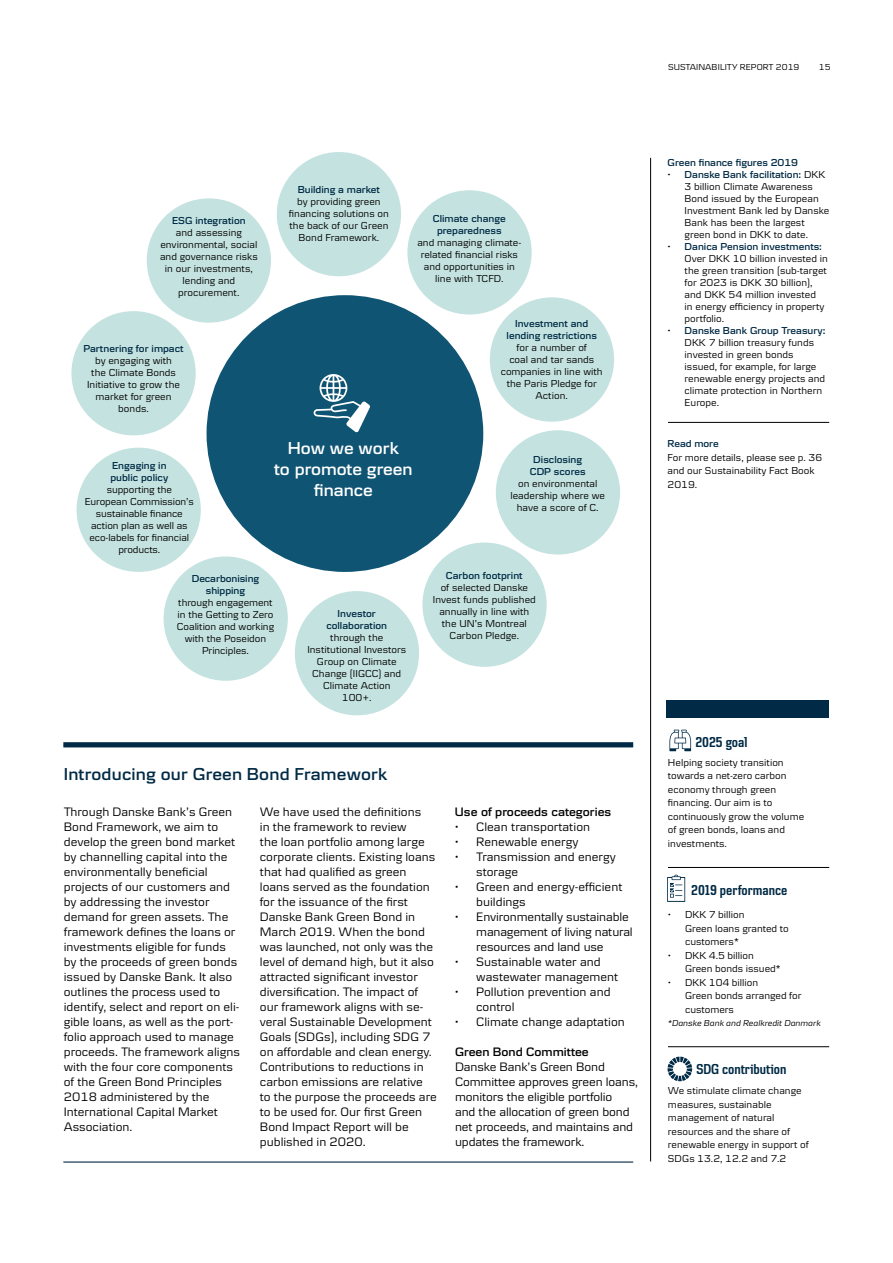
<style>
.page{position:relative;width:893px;height:1263px;background:#fff}
.page>*{position:absolute;margin:0;border:0;box-sizing:border-box;transform-origin:0 0}
.t1{font:600 18px "Danske Textv 2";letter-spacing:.01em;color:#002a45}
.t2{font:600 18px/21px "Danske Textv 2";color:#fff;text-align:center}
.t3{font:600 condensed 15px "Danske";color:#002a45}
.t4{font:12.75px/15px "Danske Textv 2";color:#000}
.t5{font:600 12.75px "Danske Textv 2";color:#000}
.t6{font:10.5px/12px "Danske Textv 2";color:#000;text-align:center}
.t7{font:600 10.5px/12px "Danske Textv 2";color:#002a45;text-align:center}
.t8{font:italic 9px "Danske Textv 2";color:#000}
.t9{font:9px "Danske Textv 2";letter-spacing:.005em;color:#000}
.s1{font-weight:600;color:#002a45}
</style>
<div class="page">
<div style="left:207px;top:295px;width:276px;height:277px;background:#0f5473;border-radius:50%"></div>
<hr style="left:650px;top:158px;width:1px;height:1003px;background:#000">
<hr style="left:668px;top:867px;width:161px;height:1px;background:#000">
<hr style="left:668px;top:1046px;width:161px;height:1px;background:#000">
<svg style="left:669px;top:730px;width:22px;height:21px"></svg>
<div style="left:666px;top:700px;width:163px;height:17px;background:#002a45"></div>
<svg style="left:667px;top:1057px;width:25px;height:24px"></svg>
<svg style="left:667px;top:875px;width:18px;height:27px"></svg>
<div style="left:63px;top:742px;width:570px;height:5px;background:#002a45"></div>
<hr style="left:63px;top:1161px;width:570px;height:1px;background:#002a45">
<svg style="left:314px;top:374px;width:56px;height:58px"></svg>
<hr style="left:668px;top:422px;width:161px;height:1px;background:#000">
<div style="left:277px;top:152px;width:124px;height:124px;background:#c4e3e0;border-radius:50%"></div>
<div style="left:407px;top:190px;width:125px;height:124px;background:#c4e3e0;border-radius:50%"></div>
<div style="left:490px;top:297px;width:124px;height:125px;background:#c4e3e0;border-radius:50%"></div>
<div style="left:496px;top:430px;width:124px;height:124px;background:#c4e3e0;border-radius:50%"></div>
<div style="left:422px;top:542px;width:125px;height:125px;background:#c4e3e0;border-radius:50%"></div>
<div style="left:295px;top:591px;width:124px;height:124px;background:#c4e3e0;border-radius:50%"></div>
<div style="left:164px;top:556px;width:124px;height:125px;background:#c4e3e0;border-radius:50%"></div>
<div style="left:77px;top:448px;width:124px;height:124px;background:#c4e3e0;border-radius:50%"></div>
<div style="left:71px;top:311px;width:125px;height:124px;background:#c4e3e0;border-radius:50%"></div>
<div style="left:147px;top:198px;width:124px;height:125px;background:#c4e3e0;border-radius:50%"></div>
<p class="t7" style="left:172px;top:214px;width:75px">ESG integration</p>
<p class="t6" style="left:160px;top:226px;width:99px">and assessing environmental, social and governance risks in our investments, lending and procurement.</p>
<p class="t7" style="left:83px;top:342px;width:102px">Partnering for impact</p>
<p class="t6" style="left:87px;top:354px;width:94px">by engaging with the Climate Bonds<br>Initiative to grow the market for green bonds.</p>
<p class="t7" style="left:110px;top:459px;width:59px;text-align:left">Engaging in public policy</p>
<p class="t6" style="left:85px;top:483px;width:111px">supporting the<br>European Commission’s sustainable finance action plan as well as eco-labels for financial products.</p>
<p class="t7" style="left:298px;top:183px;width:84px">Building a market</p>
<p class="t6" style="left:289px;top:195px;width:102px">by providing green financing solutions on the back of our Green<br>Bond Framework.</p>
<p class="t7" style="left:433px;top:212px;width:74px">Climate change preparedness</p>
<p class="t6" style="left:417px;top:236px;width:106px">and managing climate&shy;related financial risks and opportunities in line with TCFD.</p>
<p class="t7" style="left:507px;top:318px;width:92px">Investment and lending restrictions</p>
<p class="t6" style="left:501px;top:342px;width:103px">for a number of<br>coal and tar sands companies in line with the Paris Pledge for<br>Action.</p>
<h1 class="t2" style="left:274px;top:437px;width:140px">How we work<br>to promote green finance</h1>
<p class="t7" style="left:530px;top:454px;width:57px">Disclosing<br>CDP scores</p>
<p class="t6" style="left:510px;top:478px;width:96px">on environmental leadership where we have a score of C.</p>
<p class="t7" style="left:192px;top:572px;width:69px">Decarbonising shipping</p>
<p class="t6" style="left:177px;top:596px;width:99px">through engagement in the Getting to Zero<br>Coalition and working with the Poseidon<br>Principles.</p>
<p class="t7" style="left:326px;top:607px;width:62px">Investor collaboration</p>
<p class="t6" style="left:307px;top:631px;width:100px">through the<br>Institutional Investors<br>Group on Climate<br>Change (IIGCC) and<br>Climate Action<br>100+.</p>
<p class="t7" style="left:446px;top:569px;width:78px">Carbon footprint</p>
<p class="t6" style="left:433px;top:581px;width:104px">of selected Danske<br>Invest funds published annually in line with the UN’s Montreal<br>Carbon Pledge.</p>
<p class="t9" style="left:668px;top:62px;width:133px">SUSTAINABILITY REPORT 2019</p>
<p class="t9" style="left:819px;top:62px;width:13px">15</p>
<p class="t7" style="left:668px;top:157px;width:132px">Green finance figures 2019</p>
<p class="t6" style="left:685px;top:169px;width:146px;text-align:left;text-indent:-17px">• <span class="s1">Danske Bank facilitation:</span> DKK<br>3 billion Climate Awareness<br>Bond issued by the European<br>Investment Bank led by Danske<br>Bank has been the largest green bond in DKK to date.</p>
<p class="t6" style="left:685px;top:241px;width:145px;text-align:left;text-indent:-17px">• <span class="s1">Danica Pension investments:<br></span>Over DKK 10 billion invested in the green transition (sub-target for 2023 is DKK 30 billion), and DKK 54 million invested<br>in energy efficiency in property portfolio.</p>
<p class="t6" style="left:685px;top:325px;width:142px;text-align:left;text-indent:-17px">• <span class="s1">Danske Bank Group Treasury:<br></span>DKK 7 billion treasury funds invested in green bonds issued, for example, for large renewable energy projects and climate protection in Northern<br>Europe.</p>
<p class="t7" style="left:668px;top:437px;width:53px">Read more</p>
<p class="t6" style="left:668px;top:450px;width:156px;line-height:13.5px;text-align:left">For more details, please see p. 36 and our Sustainability Fact Book<br>2019.</p>
<h2 class="t3" style="left:695px;top:733px;width:54px">2025 goal</h2>
<h1 class="t1" style="left:64px;top:764px;width:325px">Introducing our Green Bond Framework</h1>
<p class="t6" style="left:668px;top:755px;width:138px;line-height:13.5px;text-align:left">Helping society transition towards a net-zero carbon economy through green financing. Our aim is to continuously grow the volume of green bonds, loans and investments.</p>
<p class="t5" style="left:455px;top:805px;width:158px">Use of proceeds categories</p>
<p class="t4" style="left:455px;top:819px;width:137px">• Clean transportation</p>
<p class="t4" style="left:455px;top:834px;width:125px">• Renewable energy</p>
<p class="t4" style="left:476px;top:849px;width:141px;text-indent:-21px">• Transmission and energy storage</p>
<p class="t4" style="left:476px;top:879px;width:148px;text-indent:-21px">• Green and energy-efficient buildings</p>
<p class="t4" style="left:476px;top:909px;width:158px;text-indent:-21px">• Environmentally sustainable management of living natural resources and land use</p>
<p class="t4" style="left:476px;top:954px;width:144px;text-indent:-21px">• Sustainable water and wastewater management</p>
<p class="t4" style="left:476px;top:984px;width:136px;text-indent:-21px">• Pollution prevention and control</p>
<p class="t4" style="left:455px;top:1014px;width:171px">• Climate change adaptation</p>
<p class="t4" style="left:64px;top:804px;width:178px">Through Danske Bank’s Green<br>Bond Framework, we aim to develop the green bond market by channelling capital into the environmentally beneficial projects of our customers and by addressing the investor demand for green assets. The framework defines the loans or investments eligible for funds by the proceeds of green bonds issued by Danske Bank. It also outlines the process used to identify, select and report on eli&shy;gible loans, as well as the port&shy;folio approach used to manage proceeds. The framework aligns with the four core components of the Green Bond Principles<br>2018 administered by the<br>International Capital Market<br>Association.</p>
<p class="t4" style="left:260px;top:804px;width:178px">We have used the definitions<br>in the framework to review<br>the loan portfolio among large corporate clients. Existing loans that had qualified as green loans served as the foundation for the issuance of the first<br>Danske Bank Green Bond in<br>March 2019. When the bond was launched, not only was the level of demand high, but it also attracted significant investor diversification. The impact of our framework aligns with se&shy;veral Sustainable Development<br>Goals (SDGs), including SDG 7 on affordable and clean energy.<br>Contributions to reductions in carbon emissions are relative to the purpose the proceeds are to be used for. Our first Green<br>Bond Impact Report will be published in 2020.</p>
<h2 class="t3" style="left:691px;top:881px;width:98px">2019 performance</h2>
<p class="t6" style="left:685px;top:908px;width:105px;line-height:13.5px;text-align:left;text-indent:-17px">• DKK 7 billion<br>Green loans granted to customers*</p>
<p class="t6" style="left:685px;top:948px;width:97px;line-height:13.5px;text-align:left;text-indent:-17px">• DKK 4.5 billion<br>Green bonds issued*</p>
<p class="t6" style="left:685px;top:975px;width:118px;line-height:13.5px;text-align:left;text-indent:-17px">• DKK 104 billion<br>Green bonds arranged for customers</p>
<p class="t8" style="left:668px;top:1018px;width:154px">*Danske Bank and Realkredit Danmark</p>
<p class="t5" style="left:455px;top:1044px;width:135px">Green Bond Committee</p>
<p class="t4" style="left:455px;top:1059px;width:185px">Danske Bank’s Green Bond<br>Committee approves green loans, monitors the eligible portfolio<br>and the allocation of green bond net proceeds, and maintains and updates the framework.</p>
<h2 class="t3" style="left:696px;top:1060px;width:92px">SDG contribution</h2>
<p class="t6" style="left:668px;top:1084px;width:142px;line-height:13.5px;text-align:left">We stimulate climate change measures, sustainable management of natural resources and the share of renewable energy in support of<br>SDGs 13.2, 12.2 and 7.2</p>
</div>
